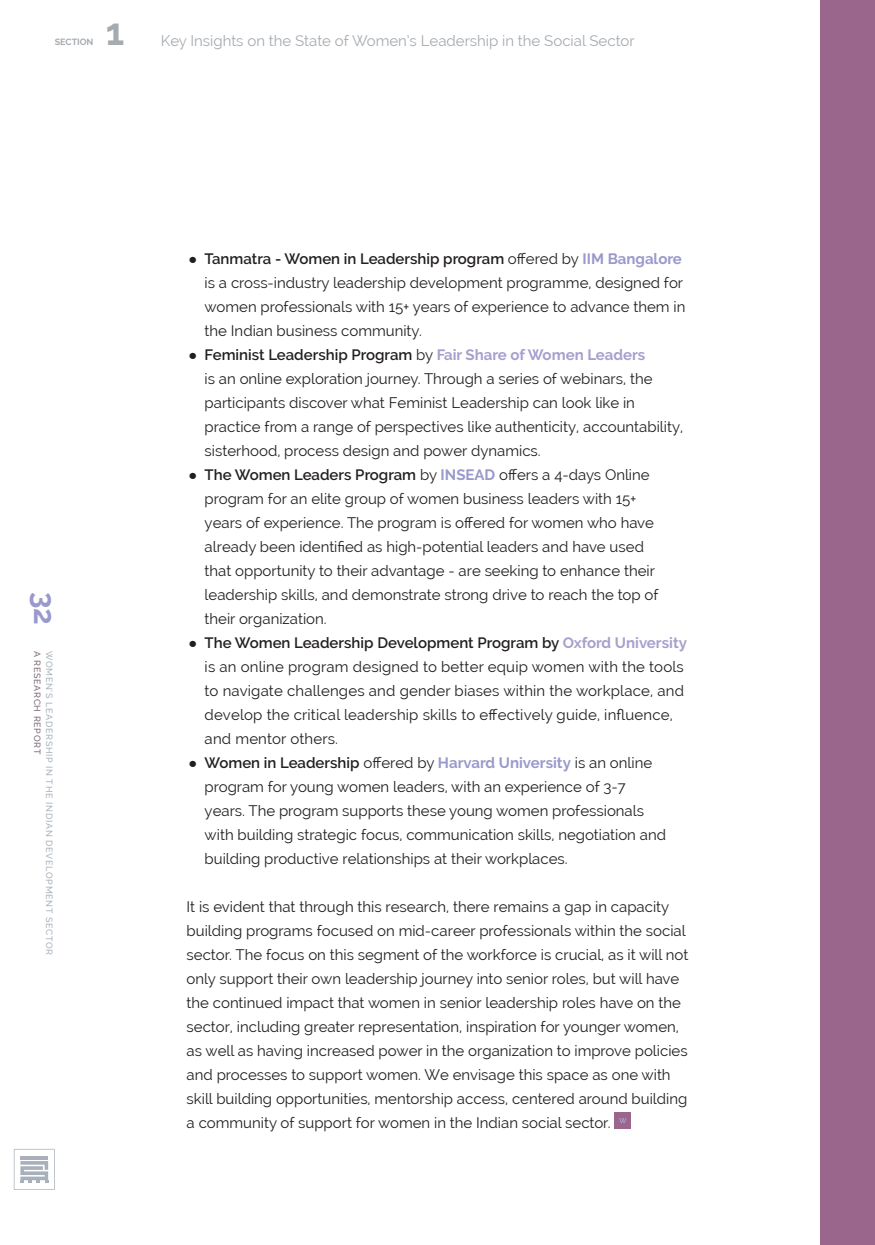
<style>
.page{position:relative;width:875px;height:1245px;background:#fff}
.page>*{position:absolute;margin:0;border:0;box-sizing:border-box;transform-origin:0 0}
.t1{font:700 37.5px "Raleway";color:#a6abb1}
.t2{font:700 29.55px "Raleway";color:#99c}
.t3{font:15px/24px "Raleway";color:#231f20}
.t4{font:15px "Raleway";color:#a6abb1}
.t5{font:500 9px "Raleway";letter-spacing:.075em;color:#a8b1bb}
.t6{font:500 9px "Raleway";letter-spacing:.075em;color:#806a76}
.t7{font:700 9px "Raleway";color:#a6abb1}
.s1{font-size:36px}
.s2{font-weight:600}
.s3{font-weight:700;color:#99c}
.s4{font-weight:700;color:#a7a0ce}
</style>
<div class="page">
<svg style="left:14px;top:1149px;width:41px;height:41px"></svg>
<div style="left:820px;top:0;width:55px;height:1245px;background:#9a668b"></div>
<div style="left:614px;top:1112px;width:17px;height:16px;background:#9a668b"></div>
<svg style="left:619px;top:1118px;width:8px;height:5px"></svg>
<p class="t7" style="left:55px;top:37px;width:40px">SECTION</p>
<h1 class="t1" style="left:106px;top:10px;width:20px">1</h1>
<p class="t4" style="left:161px;top:32px;width:475px">Key Insights on the State of Women’s Leadership in the Social Sector</p>
<h2 class="t2" style="left:61px;top:591px;width:35px;rotate:90deg">32</h2>
<p class="t6" style="left:43px;top:651px;width:105px;rotate:90deg">A RESEARCH REPORT</p>
<p class="t5" style="left:55px;top:651px;width:306px;rotate:90deg">WOMEN’S LEADERSHIP IN THE INDIAN DEVELOPMENT SECTOR</p>
<p class="t3" style="left:205px;top:247px;width:482px;text-indent:-18px"><span class="s1">●•</span> <span class="s2">Tanmatra - Women in Leadership program</span> offered by <span class="s3">IIM Bangalore </span>is a cross-industry leadership development programme, designed for women professionals with 15+ years of experience to advance them in the Indian business community.</p>
<p class="t3" style="left:205px;top:343px;width:480px;text-indent:-18px"><span class="s1">●•</span> <span class="s2">Feminist Leadership Program</span> by <span class="s4">Fair Share of Women Leaders<br></span>is an online exploration journey. Through a series of webinars, the participants discover what Feminist Leadership can look like in practice from a range of perspectives like authenticity, accountability, sisterhood, process design and power dynamics.</p>
<p class="t3" style="left:205px;top:463px;width:455px;text-indent:-18px"><span class="s1">●•</span> <span class="s2">The Women Leaders Program</span> by <span class="s3">INSEAD</span> offers a 4-days Online program for an elite group of women business leaders with 15+ years of experience. The program is offered for women who have already been identified as high-potential leaders and have used that opportunity to their advantage - are seeking to enhance their leadership skills, and demonstrate strong drive to reach the top of their organization.</p>
<p class="t3" style="left:205px;top:631px;width:484px;text-indent:-18px"><span class="s1">●•</span> <span class="s2">The Women Leadership Development Program by</span> <span class="s4">Oxford University </span>is an online program designed to better equip women with the tools to navigate challenges and gender biases within the workplace, and develop the critical leadership skills to effectively guide, influence, and mentor others.</p>
<p class="t3" style="left:205px;top:751px;width:463px;text-indent:-18px"><span class="s1">●•</span> <span class="s2">Women in Leadership</span> offered by <span class="s3">Harvard University</span> is an online program for young women leaders, with an experience of 3-7 years. The program supports these young women professionals with building strategic focus, communication skills, negotiation and building productive relationships at their workplaces.</p>
<p class="t3" style="left:187px;top:895px;width:503px">It is evident that through this research, there remains a gap in capacity building programs focused on mid-career professionals within the social sector. The focus on this segment of the workforce is crucial, as it will not only support their own leadership journey into senior roles, but will have the continued impact that women in senior leadership roles have on the sector, including greater representation, inspiration for younger women, as well as having increased power in the organization to improve policies and processes to support women. We envisage this space as one with skill building opportunities, mentorship access, centered around building a community of support for women in the Indian social sector.</p>
</div>
